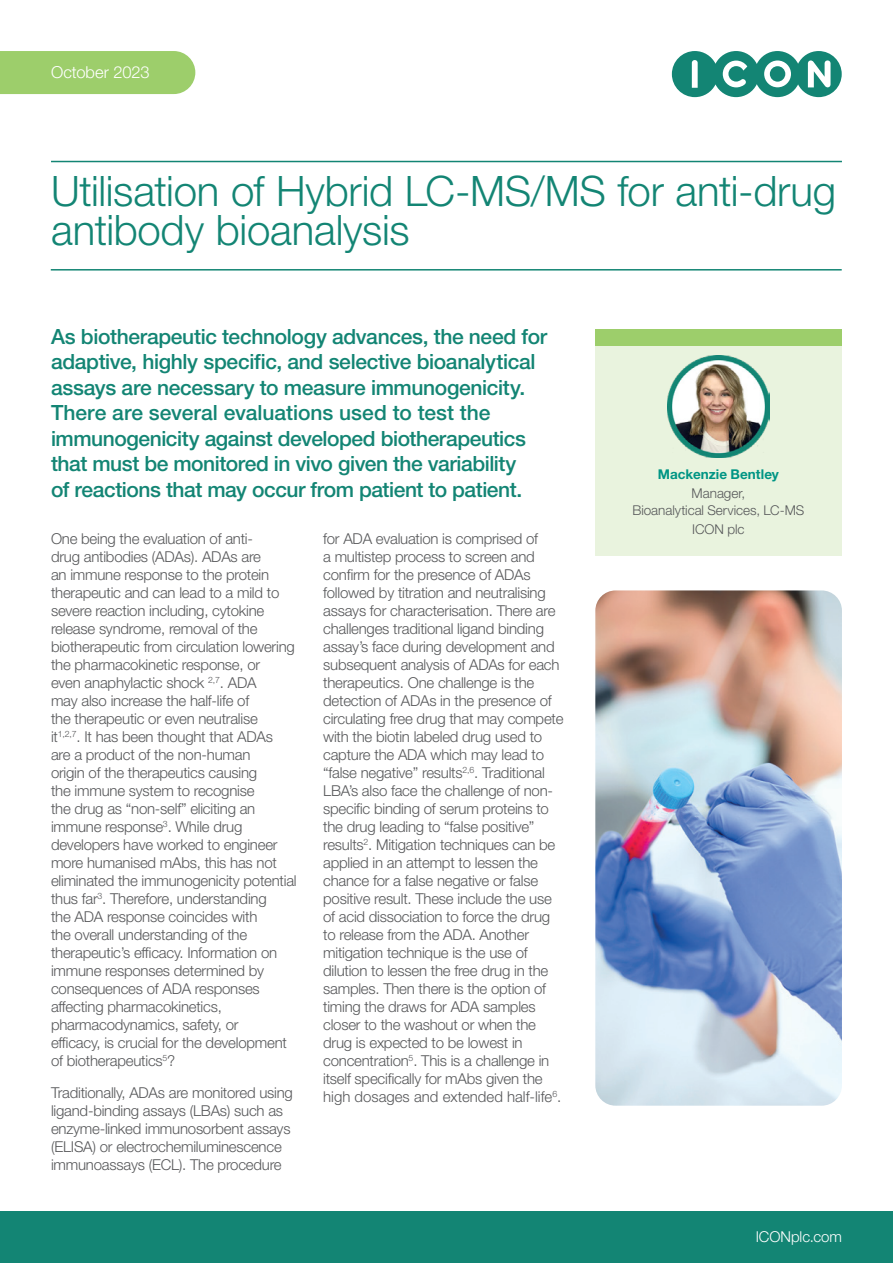
<style>
.page{position:relative;width:893px;height:1263px;background:#fff}
.page>*{position:absolute;margin:0;border:0;box-sizing:border-box;transform-origin:0 0}
.Main_title{font:300 42px/39px "Helvetica Neue LT Std";letter-spacing:-.005em;color:#138574}
.Neon{font:500 21px/25.5px "Helvetica Neue LT Std";letter-spacing:-.02em;color:#138574}
.t1{font:300 16.5px "Helvetica Neue LT Std";color:#fff}
.Body_text{font:300 15px/18px "Helvetica Neue LT Std";letter-spacing:-.015em;color:#57585a}
.t2{font:300 15px "Helvetica Neue LT Std";letter-spacing:-.005em;color:#fff}
.Body{font:300 13.5px/16.5px "Helvetica Neue LT Std";letter-spacing:-.005em;color:#57585a;text-align:center}
.Body-2{font:700 13.5px "Helvetica Neue LT Std";letter-spacing:.005em;color:#009584}
</style>
<div class="page">
<div style="left:0;top:51px;width:195px;height:43px;background:#9dce6b"></div>
<hr style="left:51px;top:161px;width:791px;height:1px;background:#138574">
<hr style="left:51px;top:269px;width:791px;height:2px;background:#138574">
<svg style="left:672px;top:51px;width:170px;height:46px"></svg>
<div style="left:0;top:1212px;width:893px;height:51px;background:#138574"></div>
<div style="left:595px;top:340px;width:246px;height:216px;background:#e9f3de"></div>
<div style="left:595px;top:329px;width:246px;height:17px;background:#9dce6b"></div>
<img style="left:667px;top:355px;width:103px;height:103px">
<img style="left:595px;top:590px;width:247px;height:516px">
<p class="t1" style="left:51px;top:62px;width:100px">October 2023</p>
<p class="Main_title" style="left:51px;top:171px;width:787px">Utilisation of Hybrid LC-MS/MS for anti-drug antibody bioanalysis</p>
<p class="Neon" style="left:51px;top:323px;width:498px">As biotherapeutic technology advances, the need for adaptive, highly specific, and selective bioanalytical assays are necessary to measure immunogenicity.<br>There are several evaluations used to test the immunogenicity against developed biotherapeutics that must be monitored in vivo given the variability<br>of reactions that may occur from patient to patient.</p>
<p class="Body_text" style="left:51px;top:530px;width:247px">One being the evaluation of anti-<br>drug antibodies (ADAs). ADAs are<br>an immune response to the protein therapeutic and can lead to a mild to severe reaction including, cytokine release syndrome, removal of the biotherapeutic from circulation lowering the pharmacokinetic response, or<br>even anaphylactic shock <sup>2,7</sup>. ADA<br>may also increase the half-life of<br>the therapeutic or even neutralise<br>it<sup>1,2,7</sup>. It has been thought that ADAs<br>are a product of the non-human<br>origin of the therapeutics causing<br>the immune system to recognise<br>the drug as “non-self” eliciting an immune response<sup>3</sup>. While drug developers have worked to engineer more humanised mAbs, this has not eliminated the immunogenicity potential thus far<sup>3</sup>. Therefore, understanding<br>the ADA response coincides with<br>the overall understanding of the therapeutic’s efficacy. Information on immune responses determined by consequences of ADA responses affecting pharmacokinetics, pharmacodynamics, safety, or<br>efficacy, is crucial for the development of biotherapeutics<sup>5</sup>?</p>
<p class="Body_text" style="left:51px;top:1083px;width:243px">Traditionally, ADAs are monitored using ligand-binding assays (LBAs) such as enzyme-linked immunosorbent assays (ELISA) or electrochemiluminescence immunoassays (ECL). The procedure</p>
<p class="Body_text" style="left:323px;top:530px;width:242px">for ADA evaluation is comprised of<br>a multistep process to screen and confirm for the presence of ADAs followed by titration and neutralising assays for characterisation. There are challenges traditional ligand binding assay’s face during development and subsequent analysis of ADAs for each therapeutics. One challenge is the detection of ADAs in the presence of circulating free drug that may compete with the biotin labeled drug used to capture the ADA which may lead to “false negative” results<sup>2,6</sup>. Traditional LBA’s also face the challenge of non&shy;specific binding of serum proteins to the drug leading to “false positive” results<sup>2</sup>. Mitigation techniques can be applied in an attempt to lessen the chance for a false negative or false positive result. These include the use of acid dissociation to force the drug to release from the ADA. Another mitigation technique is the use of dilution to lessen the free drug in the samples. Then there is the option of timing the draws for ADA samples closer to the washout or when the drug is expected to be lowest in concentration<sup>5</sup>. This is a challenge in itself specifically for mAbs given the high dosages and extended half-life<sup>6</sup>.</p>
<p class="Body-2" style="left:658px;top:466px;width:123px">Mackenzie Bentley</p>
<p class="Body" style="left:632px;top:485px;width:173px">Manager,<br>Bioanalytical Services, LC-MS</p>
<p class="Body" style="left:692px;top:520px;width:54px">ICON plc</p>
<p class="t2" style="left:756px;top:1228px;width:88px">ICONplc.com</p>
</div>
